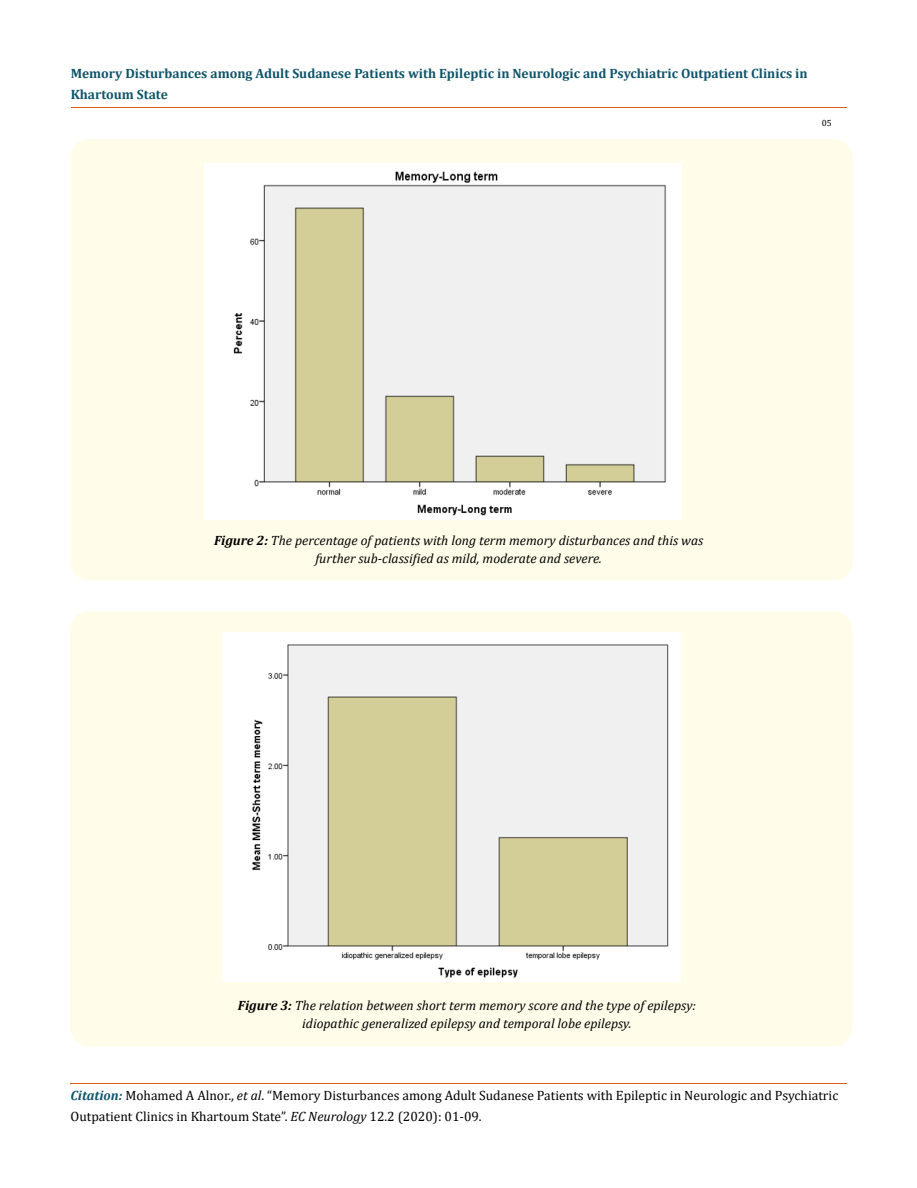
<style>
.page{position:relative;width:917px;height:1188px;background:#fff}
.page>*{position:absolute;margin:0;border:0;box-sizing:border-box;transform-origin:0 0}
.t1{font:italic 13.5px/18px "Cambria";color:#000;text-align:center}
.t2{font:13.5px/21px "Cambria";color:#000}
.t3{font:700 13.5px/21px "Cambria";color:#0e546a}
.t4{font:9px "Cambria";color:#000}
.s1{font-weight:700}
.s2{font-weight:700;font-style:italic;color:#0e546a}
.s3{font-style:italic}
</style>
<div class="page">
<hr style="left:71px;top:108px;width:775px;height:1px;background:#e05d1a">
<hr style="left:71px;top:1083px;width:775px;height:1px;background:#e05d1a">
<div style="left:71px;top:139px;width:781px;height:441px;background:#fffde9;border-radius:18px"></div>
<img style="left:204px;top:164px;width:477px;height:355px">
<div style="left:71px;top:611px;width:781px;height:435px;background:#fffde9;border-radius:18px"></div>
<img style="left:222px;top:633px;width:458px;height:348px">
<p class="t3" style="left:71px;top:62px;width:738px">Memory Disturbances among Adult Sudanese Patients with Epileptic in Neurologic and Psychiatric Outpatient Clinics in<br>Khartoum State</p>
<p class="t4" style="left:821px;top:118px;width:11px">05</p>
<p class="t1" style="left:214px;top:531px;width:490px"><span class="s1">Figure 2:</span> The percentage of patients with long term memory disturbances and this was further sub-classified as mild, moderate and severe.</p>
<p class="t1" style="left:238px;top:996px;width:459px"><span class="s1">Figure 3:</span> The relation between short term memory score and the type of epilepsy: idiopathic generalized epilepsy and temporal lobe epilepsy.</p>
<p class="t2" style="left:71px;top:1085px;width:769px"><span class="s2">Citation:</span> Mohamed A Alnor., <span class="s3">et al</span>. “Memory Disturbances among Adult Sudanese Patients with Epileptic in Neurologic and Psychiatric<br>Outpatient Clinics in Khartoum State”. <span class="s3">EC Neurology</span> 12.2 (2020): 01-09.</p>
</div>
